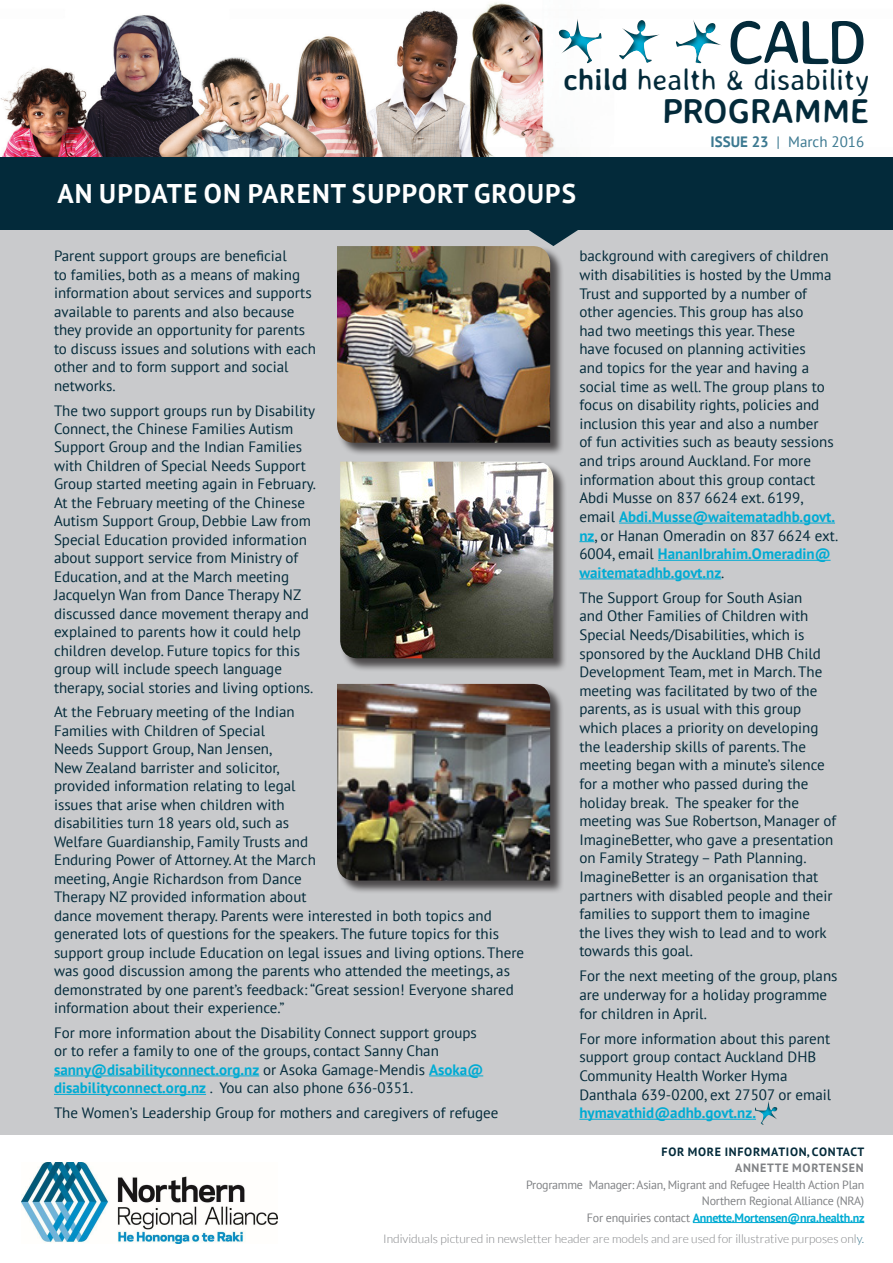
<style>
.page{position:relative;width:893px;height:1263px;background:#fff}
.page>*{position:absolute;margin:0;border:0;box-sizing:border-box;transform-origin:0 0}
.t1{font:62.55px "Averia Sans Libre";color:#032a3a}
.t2{font:700 34.5px "Averia Sans Libre";color:#032a3a}
.t3{font:300 30px "Averia Sans Libre";color:#032a3a}
.sub_titles{font:700 27px "PT Sans";letter-spacing:.04em;color:#fff}
.t4{font:15px/18.6px "PT Sans";color:#032a3a}
.date{font:15px "PT Sans";color:#3b7890}
.t5{font:12px/16.5px "PT Sans";letter-spacing:-.02em;color:#808285;text-align:right}
.t6{font:300 12px "Lato";color:#808285}
.t7{font:700 12px "PT Sans";letter-spacing:.06em;color:#032a3a}
.t8{font:700 12px "PT Sans";letter-spacing:.06em;color:#808285}
.s1{font-weight:700}
.s2{font-weight:700;color:#00abd3}
.s3{color:#3b7890}
</style>
<div class="page">
<div style="left:0;top:148px;width:893px;height:986px;background:#c9cacc"></div>
<img style="left:0;top:2px;width:893px;height:155px">
<svg style="left:616px;top:16px;width:47px;height:51px"></svg>
<svg style="left:671px;top:10px;width:60px;height:61px"></svg>
<svg style="left:550px;top:12px;width:58px;height:56px"></svg>
<img style="left:22px;top:1162px;width:255px;height:82px">
<hr style="left:693px;top:1222px;width:171px;height:1px;background:#00abd3">
<div style="left:0;top:157px;width:893px;height:73px;background:#032a3a"></div>
<hr style="left:54px;top:1075px;width:205px;height:1px;background:#00abd3">
<hr style="left:429px;top:1075px;width:54px;height:1px;background:#00abd3">
<hr style="left:54px;top:1094px;width:152px;height:1px;background:#00abd3">
<svg style="left:529px;top:230px;width:49px;height:16px"></svg>
<hr style="left:619px;top:523px;width:216px;height:1px;background:#00abd3">
<svg style="left:579px;top:541px;width:15px;height:1px"></svg>
<hr style="left:658px;top:560px;width:173px;height:1px;background:#00abd3">
<hr style="left:579px;top:578px;width:142px;height:1px;background:#00abd3">
<hr style="left:579px;top:1119px;width:177px;height:1px;background:#00abd3">
<div style="left:341px;top:462px;width:226px;height:210px;background:#231f20;opacity:.75"></div>
<img style="left:340px;top:462px;width:213px;height:196px">
<div style="left:337px;top:246px;width:227px;height:211px;background:#231f20;opacity:.75"></div>
<img style="left:337px;top:246px;width:213px;height:197px">
<div style="left:337px;top:684px;width:227px;height:210px;background:#231f20;opacity:.75"></div>
<img style="left:337px;top:684px;width:213px;height:196px">
<svg style="left:749px;top:1101px;width:29px;height:24px"></svg>
<h1 class="t1" style="left:727px;top:4px;width:141px">CALD</h1>
<h3 class="t3" style="left:563px;top:62px;width:308px"><span class="s1">child</span> health &amp; disability</h3>
<h2 class="t2" style="left:662px;top:89px;width:209px">PROGRAMME</h2>
<p class="sub_titles" style="left:57px;top:176px;width:520px">AN UPDATE ON PARENT SUPPORT GROUPS</p>
<p class="date" style="left:711px;top:132px;width:155px"><span class="s1">ISSUE 23</span> | March 2016</p>
<p class="t4" style="left:54px;top:246px;width:264px">Parent support groups are beneficial<br>to families, both as a means of making information about services and supports available to parents and also because they provide an opportunity for parents to discuss issues and solutions with each other and to form support and social networks.</p>
<p class="t4" style="left:54px;top:401px;width:263px">The two support groups run by Disability Connect, the Chinese Families Autism Support Group and the Indian Families with Children of Special Needs Support Group started meeting again in February.<br>At the February meeting of the Chinese Autism Support Group, Debbie Law from Special Education provided information about support service from Ministry of Education, and at the March meeting Jacquelyn Wan from Dance Therapy NZ discussed dance movement therapy and explained to parents how it could help children develop. Future topics for this group will include speech language therapy, social stories and living options.</p>
<p class="t4" style="left:54px;top:703px;width:472px">At the February meeting of the Indian<br>Families with Children of Special<br>Needs Support Group, Nan Jensen,<br>New Zealand barrister and solicitor,<br>provided information relating to legal<br>issues that arise when children with<br>disabilities turn 18 years old, such as<br>Welfare Guardianship, Family Trusts and<br>Enduring Power of Attorney. At the March<br>meeting, Angie Richardson from Dance<br>Therapy NZ provided information about<br>dance movement therapy. Parents were interested in both topics and generated lots of questions for the speakers. The future topics for this support group include Education on legal issues and living options. There was good discussion among the parents who attended the meetings, as demonstrated by one parent’s feedback: “Great session! Everyone shared information about their experience.”</p>
<p class="t4" style="left:54px;top:1023px;width:431px">For more information about the Disability Connect support groups or to refer a family to one of the groups, contact Sanny Chan <span class="s2">sanny@disabilityconnect.org.nz</span> or Asoka Gamage-Mendis <span class="s2">Asoka@ disabilityconnect.org.nz</span> . You can also phone 636-0351.</p>
<p class="t4" style="left:54px;top:1103px;width:446px">The Women’s Leadership Group for mothers and caregivers of refugee</p>
<p class="t4" style="left:579px;top:246px;width:260px">background with caregivers of children with disabilities is hosted by the Umma Trust and supported by a number of other agencies. This group has also<br>had two meetings this year. These<br>have focused on planning activities<br>and topics for the year and having a social time as well. The group plans to focus on disability rights, policies and inclusion this year and also a number<br>of fun activities such as beauty sessions and trips around Auckland. For more information about this group contact Abdi Musse on 837 6624 ext. 6199, email <span class="s2">Abdi.Musse@waitematadhb.govt. nz</span>, or Hanan Omeradin on 837 6624 ext.<br>6004, email <span class="s2">HananIbrahim.Omeradin@ waitematadhb.govt.nz</span>.</p>
<p class="t4" style="left:579px;top:588px;width:258px">The Support Group for South Asian<br>and Other Families of Children with Special Needs/Disabilities, which is sponsored by the Auckland DHB Child Development Team, met in March. The meeting was facilitated by two of the parents, as is usual with this group which places a priority on developing the leadership skills of parents. The meeting began with a minute’s silence for a mother who passed during the holiday break. The speaker for the meeting was Sue Robertson, Manager of ImagineBetter, who gave a presentation on Family Strategy – Path Planning.<br>ImagineBetter is an organisation that partners with disabled people and their families to support them to imagine<br>the lives they wish to lead and to work towards this goal.</p>
<p class="t4" style="left:579px;top:966px;width:260px">For the next meeting of the group, plans are underway for a holiday programme for children in April.</p>
<p class="t4" style="left:579px;top:1029px;width:253px">For more information about this parent support group contact Auckland DHB Community Health Worker Hyma Danthala 639-0200, ext 27507 or email <span class="s2">hymavathid@adhb.govt.nz.</span></p>
<p class="t7" style="left:662px;top:1143px;width:204px">FOR MORE INFORMATION, CONTACT</p>
<p class="t8" style="left:735px;top:1160px;width:130px">ANNETTE MORTENSEN</p>
<p class="t5" style="left:526px;top:1176px;width:340px">Programme Manager: Asian, Migrant and Refugee Health Action Plan<br>Northern Regional Alliance (NRA)<br>For enquiries contact <span class="s2">Annette.Mortensen@nra.health.nz</span></p>
<p class="t6" style="left:383px;top:1232px;width:483px">Individuals pictured in newsletter header are models and are used for illustrative purposes onl<span class="s3">y.</span></p>
</div>
